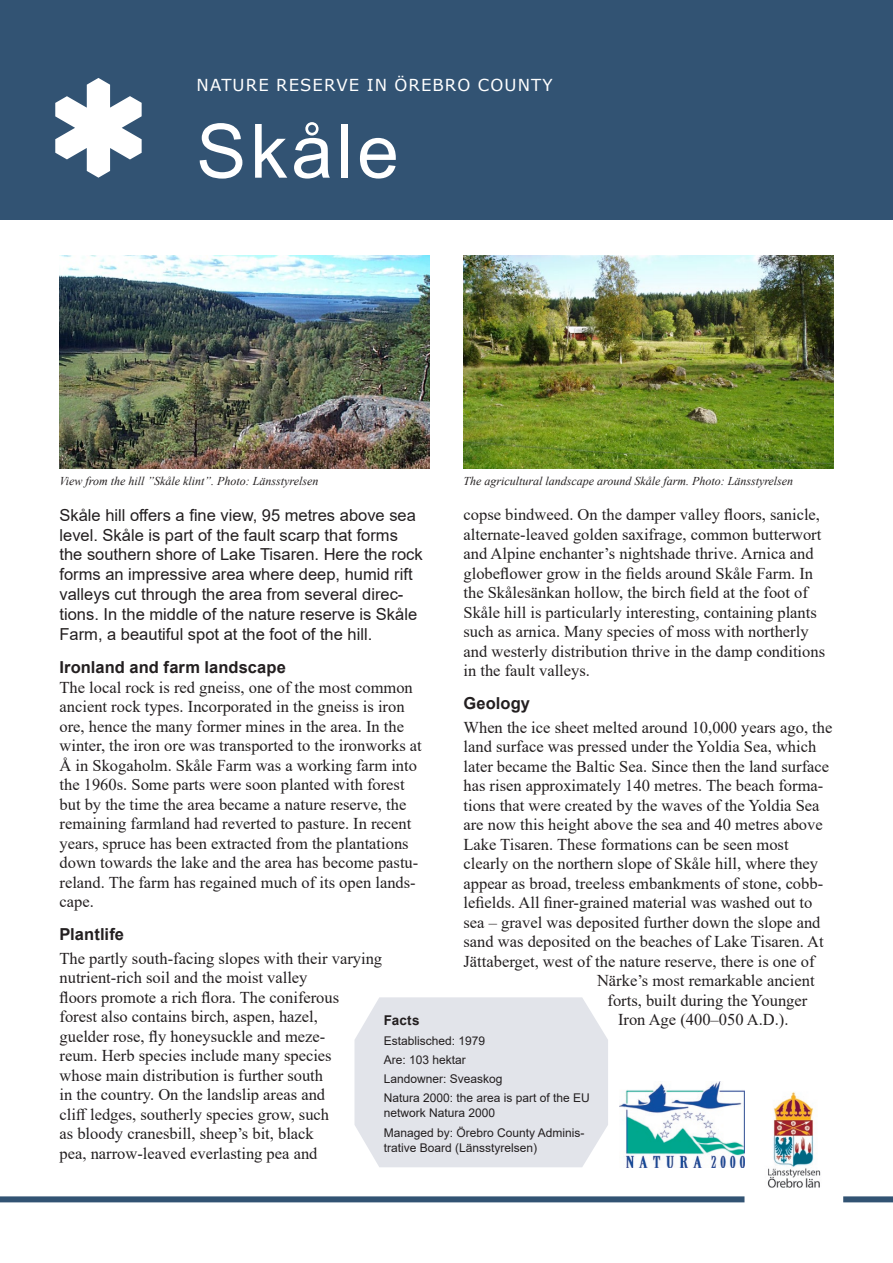
<style>
.page{position:relative;width:893px;height:1263px;background:#fff}
.page>*{position:absolute;margin:0;border:0;box-sizing:border-box;transform-origin:0 0}
.Rubrik_Reservatsnamn{font:75px "Arial";letter-spacing:.05em;color:#fff}
.Brödtext{font:16.5px/19.5px "Times New Roman";color:#231f20}
.Ingress{font:16.5px/19.8px "Arial";color:#231f20}
.Mellanrubrik{font:700 16.5px "Arial";letter-spacing:.005em;color:#231f20}
.Naturreservat_i_Öreb{font:16.5px "Verdana";letter-spacing:.065em;color:#fff}
.Faktarubrik{font:700 13.5px "Arial";letter-spacing:.015em;color:#231f20}
.Faktatext{font:12px/15px "Arial";color:#231f20}
.Bildtext{font:italic 12px "Times New Roman";color:#231f20}
</style>
<div class="page">
<div style="left:0;top:1196px;width:744px;height:6px;background:#325373"></div>
<div style="left:0;top:0;width:893px;height:220px;background:#325373"></div>
<svg style="left:55px;top:78px;width:87px;height:100px"></svg>
<img style="left:60px;top:255px;width:369px;height:213px">
<img style="left:463px;top:255px;width:370px;height:213px">
<div style="left:354px;top:997px;width:254px;height:170px;background:#e2e4ea"></div>
<img style="left:767px;top:1092px;width:54px;height:96px">
<div style="left:843px;top:1196px;width:50px;height:6px;background:#325373"></div>
<img style="left:619px;top:1082px;width:125px;height:86px">
<h1 class="Naturreservat_i_Öreb" style="left:197px;top:73px;width:357px">NATURE RESERVE IN ÖREBRO COUNTY</h1>
<h1 class="Rubrik_Reservatsnamn" style="left:196px;top:100px;width:204px">Skåle</h1>
<p class="Bildtext" style="left:60px;top:472px;width:260px">View from the hill ”Skåle klint”. Photo: Länsstyrelsen</p>
<p class="Bildtext" style="left:463px;top:472px;width:331px">The agricultural landscape around Skåle farm. Photo: Länsstyrelsen</p>
<p class="Ingress" style="left:60px;top:505px;width:365px">Skåle hill offers a fine view, 95 metres above sea level. Skåle is part of the fault scarp that forms the southern shore of Lake Tisaren. Here the rock forms an impressive area where deep, humid rift valleys cut through the area from several direc&shy;tions. In the middle of the nature reserve is Skåle Farm, a beautiful spot at the foot of the hill.</p>
<h2 class="Mellanrubrik" style="left:60px;top:656px;width:228px">Ironland and farm landscape</h2>
<p class="Brödtext" style="left:60px;top:677px;width:355px">The local rock is red gneiss, one of the most common</p>
<p class="Brödtext" style="left:60px;top:696px;width:364px">ancient rock types. Incorporated in the gneiss is iron ore, hence the many former mines in the area. In the winter, the iron ore was transported to the ironworks at Å in Skogaholm. Skåle Farm was a working farm into the 1960s. Some parts were soon planted with forest but by the time the area became a nature reserve, the remaining farmland had reverted to pasture. In recent years, spruce has been extracted from the plantations down towards the lake and the area has become pastu&shy;reland. The farm has regained much of its open lands&shy;cape.</p>
<h2 class="Mellanrubrik" style="left:60px;top:922px;width:66px">Plantlife</h2>
<p class="Brödtext" style="left:60px;top:948px;width:324px">The partly south-facing slopes with their varying nutrient-rich soil and the moist valley<br>floors promote a rich flora. The coniferous<br>forest also contains birch, aspen, hazel,<br>guelder rose, fly honeysuckle and meze-<br>reum. Herb species include many species<br>whose main distribution is further south<br>in the country. On the landslip areas and<br>cliff ledges, southerly species grow, such<br>as bloody cranesbill, sheep’s bit, black<br>pea, narrow-leaved everlasting pea and</p>
<p class="Brödtext" style="left:463px;top:504px;width:363px">copse bindweed. On the damper valley floors, sanicle, alternate-leaved golden saxifrage, common butterwort and Alpine enchanter’s nightshade thrive. Arnica and globeflower grow in the fields around Skåle Farm. In the Skålesänkan hollow, the birch field at the foot of Skåle hill is particularly interesting, containing plants such as arnica. Many species of moss with northerly and westerly distribution thrive in the damp conditions in the fault valleys.</p>
<h2 class="Mellanrubrik" style="left:463px;top:691px;width:68px">Geology</h2>
<p class="Brödtext" style="left:463px;top:717px;width:370px">When the ice sheet melted around 10,000 years ago, the</p>
<p class="Brödtext" style="left:463px;top:736px;width:354px">land surface was pressed under the Yoldia Sea, which</p>
<p class="Brödtext" style="left:463px;top:756px;width:367px">later became the Baltic Sea. Since then the land surface</p>
<p class="Brödtext" style="left:463px;top:775px;width:361px">has risen approximately 140 metres. The beach forma-</p>
<p class="Brödtext" style="left:463px;top:795px;width:358px">tions that were created by the waves of the Yoldia Sea</p>
<p class="Brödtext" style="left:463px;top:814px;width:361px">are now this height above the sea and 40 metres above</p>
<p class="Brödtext" style="left:463px;top:834px;width:327px">Lake Tisaren. These formations can be seen most</p>
<p class="Brödtext" style="left:463px;top:853px;width:356px">clearly on the northern slope of Skåle hill, where they</p>
<p class="Brödtext" style="left:463px;top:873px;width:361px">appear as broad, treeless embankments of stone, cobb-</p>
<p class="Brödtext" style="left:463px;top:892px;width:350px">lefields. All finer-grained material was washed out to</p>
<p class="Brödtext" style="left:463px;top:912px;width:358px">sea – gravel was deposited further down the slope and</p>
<p class="Brödtext" style="left:463px;top:931px;width:362px">sand was deposited on the beaches of Lake Tisaren. At</p>
<p class="Brödtext" style="left:463px;top:951px;width:353px">Jättaberget, west of the nature reserve, there is one of</p>
<p class="Brödtext" style="left:597px;top:970px;width:219px">Närke’s most remarkable ancient</p>
<p class="Brödtext" style="left:607px;top:990px;width:201px">forts, built during the Younger</p>
<h3 class="Faktarubrik" style="left:384px;top:1011px;width:37px">Facts</h3>
<p class="Brödtext" style="left:618px;top:1009px;width:172px">Iron Age (400–050 A.D.).</p>
<p class="Faktatext" style="left:384px;top:1033px;width:103px">Establisched: 1979</p>
<p class="Faktatext" style="left:384px;top:1052px;width:84px">Are: 103 hektar</p>
<p class="Faktatext" style="left:384px;top:1071px;width:120px">Landowner: Sveaskog</p>
<p class="Faktatext" style="left:384px;top:1091px;width:208px">Natura 2000: the area is part of the EU network Natura 2000</p>
<p class="Faktatext" style="left:384px;top:1125px;width:202px">Managed by: Örebro County Adminis&shy;trative Board (Länsstyrelsen)</p>
</div>
